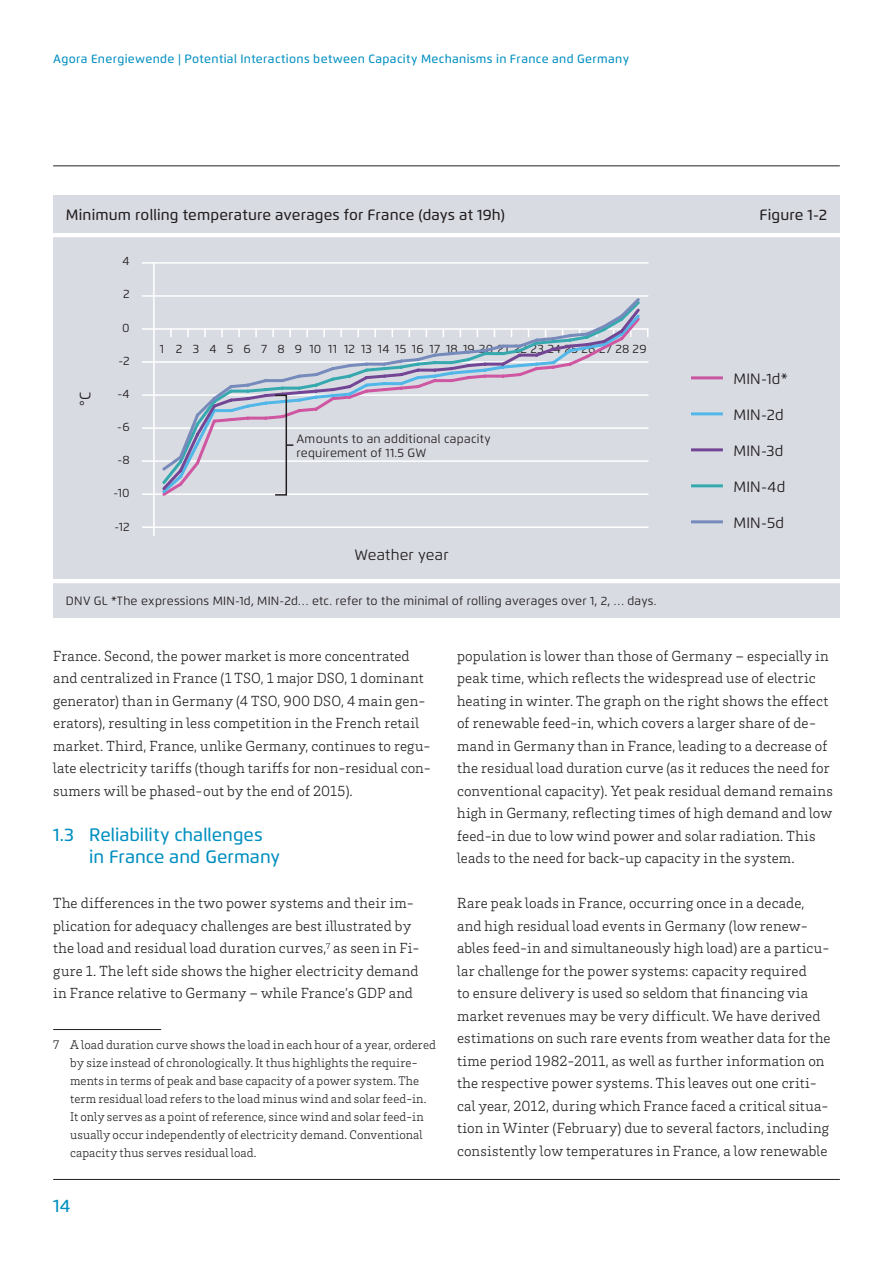
<style>
.page{position:relative;width:893px;height:1263px;background:#fff}
.page>*{position:absolute;margin:0;border:0;box-sizing:border-box;transform-origin:0 0}
.t1{font:500 18px/22.5px "Flexo";color:#008fc0}
.t2{font:300 15px/22.5px "Brix Slab";letter-spacing:.01em;color:#231f20}
.t3{font:500 15px "Flexo";letter-spacing:.01em;color:#231f20}
.t4{font:15px "Flexo";letter-spacing:.015em;color:#231f20}
.t5{font:300 12.75px/18px "Brix Slab";letter-spacing:.005em;color:#231f20}
.t6{font:12px/14.4px "Flexo";letter-spacing:.02em;color:#231f20}
.t7{font:500 12px "Flexo";letter-spacing:.03em;color:#008fc0}
</style>
<div class="page">
<hr style="left:53px;top:166px;width:787px;height:1px;background:#231f20">
<hr style="left:53px;top:1179px;width:787px;height:1px;background:#231f20">
<hr style="left:53px;top:1029px;width:108px;height:1px;background:#231f20">
<div style="left:54px;top:221px;width:786px;height:384px;background:#d9dbe3"></div>
<div style="left:53px;top:196px;width:787px;height:55px;background:#d9dbe3"></div>
<hr style="left:49px;top:233px;width:795px;height:4px;background:#fff">
<div style="left:53px;top:582px;width:787px;height:36px;background:#d9dbe3"></div>
<hr style="left:49px;top:579px;width:795px;height:4px;background:#fff">
<hr style="left:153px;top:262px;width:2px;height:274px;background:#fff">
<hr style="left:142px;top:427px;width:506px;height:2px;background:#fff">
<hr style="left:142px;top:460px;width:506px;height:2px;background:#fff">
<hr style="left:142px;top:493px;width:506px;height:2px;background:#fff">
<hr style="left:142px;top:526px;width:506px;height:2px;background:#fff">
<hr style="left:142px;top:361px;width:506px;height:2px;background:#fff">
<hr style="left:142px;top:394px;width:506px;height:2px;background:#fff">
<hr style="left:142px;top:328px;width:506px;height:2px;background:#fff">
<hr style="left:142px;top:295px;width:506px;height:2px;background:#fff">
<hr style="left:142px;top:262px;width:506px;height:2px;background:#fff">
<hr style="left:691px;top:376px;width:32px;height:3px;background:#c955a0">
<hr style="left:691px;top:412px;width:32px;height:3px;background:#50b7e8">
<hr style="left:691px;top:448px;width:32px;height:3px;background:#734695">
<hr style="left:691px;top:484px;width:32px;height:3px;background:#36a9af">
<hr style="left:691px;top:520px;width:32px;height:3px;background:#768bbb">
<svg style="left:160px;top:296px;width:482px;height:177px"></svg>
<div style="left:274px;top:395px;width:13px;height:101px;border:2px solid #231f20"></div>
<p class="t7" style="left:53px;top:51px;width:577px">Agora Energiewende | Potential Interactions between Capacity Mechanisms in France and Germany</p>
<p class="t3" style="left:66px;top:206px;width:441px">Minimum rolling temperature averages for France (days at 19h)</p>
<p class="t3" style="left:759px;top:206px;width:69px">Figure 1-2</p>
<p class="t4" style="left:76px;top:406px;width:15px;rotate:-90deg">°C</p>
<p class="t6" style="left:123px;top:254px;width:9px">4</p>
<p class="t6" style="left:123px;top:287px;width:8px">2</p>
<p class="t6" style="left:122px;top:320px;width:9px">0</p>
<p class="t6" style="left:118px;top:353px;width:13px">-2</p>
<p class="t6" style="left:117px;top:387px;width:14px">-4</p>
<p class="t6" style="left:117px;top:420px;width:14px">-6</p>
<p class="t6" style="left:117px;top:453px;width:14px">-8</p>
<p class="t6" style="left:113px;top:486px;width:18px">-10</p>
<p class="t6" style="left:114px;top:519px;width:17px">-12</p>
<p class="t6" style="left:160px;top:342px;width:488px">1 2 3 4 5 6 7 8 9 10 11 12 13 14 15 16 17 18 1920212223242526272829</p>
<p class="t6" style="left:296px;top:431px;width:196px">Amounts to an additional capacity requirement of 11.5 GW</p>
<p class="t4" style="left:354px;top:545px;width:96px">Weather year</p>
<p class="t6" style="left:66px;top:593px;width:592px">DNV GL *The expressions MIN-1d, MIN-2d… etc. refer to the minimal of rolling averages over 1, 2, … days.</p>
<p class="t4" style="left:733px;top:369px;width:56px">MIN-1d*</p>
<p class="t4" style="left:733px;top:405px;width:52px">MIN-2d</p>
<p class="t4" style="left:733px;top:441px;width:52px">MIN-3d</p>
<p class="t4" style="left:733px;top:477px;width:53px">MIN-4d</p>
<p class="t4" style="left:733px;top:513px;width:52px">MIN-5d</p>
<p class="t2" style="left:53px;top:644px;width:380px">France. Second, the power market is more concentrated and centralized in France (1 TSO, 1 major DSO, 1 dominant generator) than in Germany (4 TSO, 900 DSO, 4 main gen&shy;erators), resulting in less competition in the French retail market. Third, France, unlike Germany, continues to regu&shy;late electricity tariffs (though tariffs for non-residual con&shy;sumers will be phased-out by the end of 2015).</p>
<p class="t1" style="left:89px;top:823px;width:192px;text-indent:-36px">1.3 Reliability challenges in France and Germany</p>
<p class="t2" style="left:53px;top:891px;width:367px">The differences in the two power systems and their im&shy;plication for adequacy challenges are best illustrated by the load and residual load duration curves,<sup>7</sup> as seen in Fi&shy;gure 1. The left side shows the higher electricity demand in France relative to Germany – while France’s GDP and</p>
<p class="t5" style="left:70px;top:1035px;width:367px;text-indent:-17px">7 A load duration curve shows the load in each hour of a year, ordered by size instead of chronologically. It thus highlights the require&shy;ments in terms of peak and base capacity of a power system. The term residual load refers to the load minus wind and solar feed-in.<br>It only serves as a point of reference, since wind and solar feed-in usually occur independently of electricity demand. Conventional capacity thus serves residual load.</p>
<p class="t1" style="left:53px;top:1194px;width:19px">14</p>
<p class="t2" style="left:457px;top:644px;width:377px">population is lower than those of Germany – especially in peak time, which reflects the widespread use of electric heating in winter. The graph on the right shows the effect of renewable feed-in, which covers a larger share of de&shy;mand in Germany than in France, leading to a decrease of the residual load duration curve (as it reduces the need for conventional capacity). Yet peak residual demand remains high in Germany, reflecting times of high demand and low feed-in due to low wind power and solar radiation. This leads to the need for back-up capacity in the system.</p>
<p class="t2" style="left:457px;top:891px;width:375px">Rare peak loads in France, occurring once in a decade, and high residual load events in Germany (low renew&shy;ables feed-in and simultaneously high load) are a particu&shy;lar challenge for the power systems: capacity required<br>to ensure delivery is used so seldom that financing via market revenues may be very difficult. We have derived estimations on such rare events from weather data for the time period 1982-2011, as well as further information on the respective power systems. This leaves out one criti&shy;cal year, 2012, during which France faced a critical situa&shy;tion in Winter (February) due to several factors, including consistently low temperatures in France, a low renewable</p>
</div>
